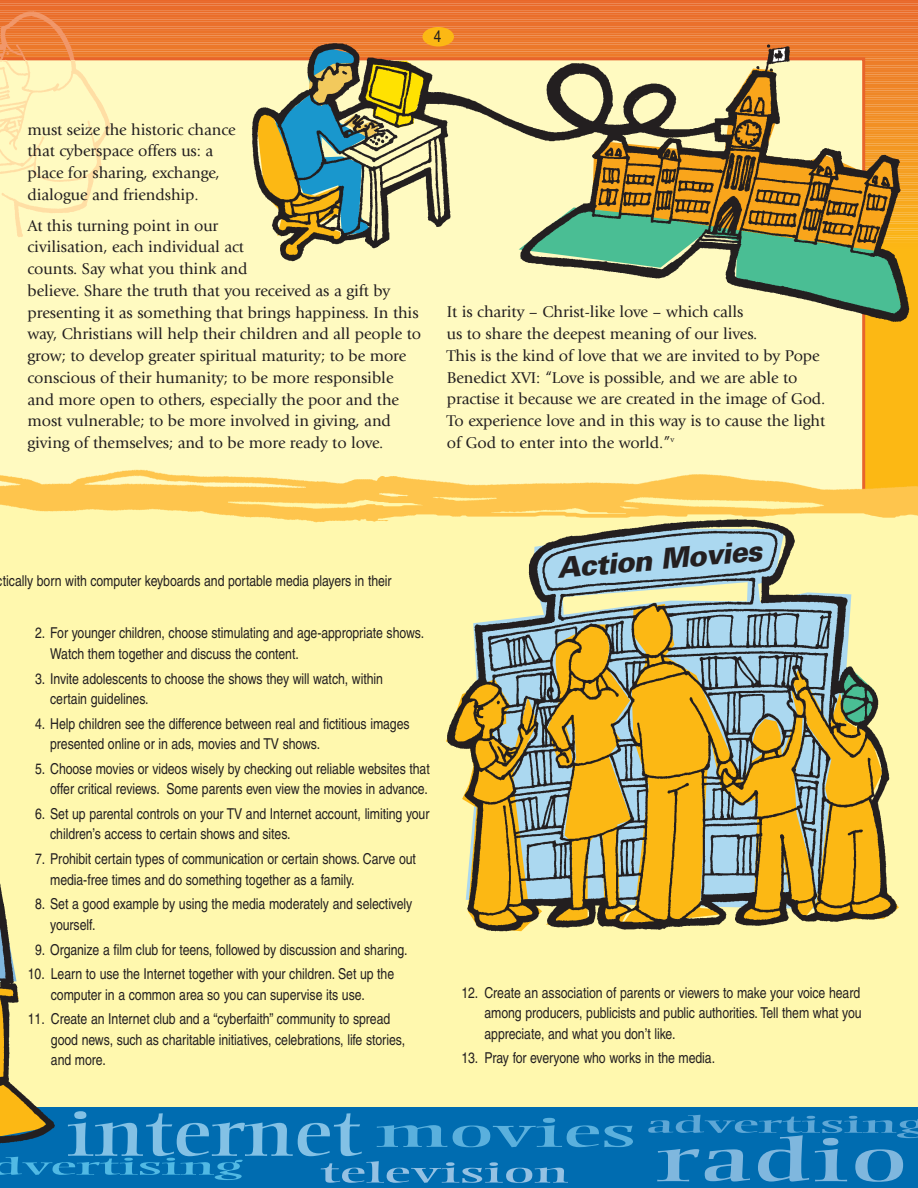
<style>
.page{position:relative;width:918px;height:1188px;background:#fff}
.page>*{position:absolute;margin:0;border:0;box-sizing:border-box;transform-origin:0 0}
.t1{font:64.35px "Ellington";color:#83c1e5;scale:1.41 1}
.t2{font:62.55px "Ellington";letter-spacing:.015em;color:#7fb7de;scale:1.84 1}
.t3{font:29.25px "Ellington";letter-spacing:-.005em;color:#94c1e3;scale:2.16 1}
.t4{font:italic 900 28.5px "Univers";color:#231f20}
.t5{font:24.6px "Ellington";letter-spacing:-.01em;color:#5ea7d6;scale:2.6 1}
.t6{font:24.6px "Ellington";letter-spacing:-.01em;color:#51b9e4;scale:2.6 1}
.t7{font:condensed 16.5px "Helvetica";color:#231f20}
.t8{font:16.35px/21.8px "Giovanni";letter-spacing:-.005em;color:#231f20}
.t9{font:condensed 15px/20.4px "Helvetica";letter-spacing:-.005em;color:#231f20}
.s1{font-size:42px;color:#5ab0dd}
</style>
<div class="page">
<svg style="left:0;top:0;width:918px;height:6px;background:#e96f32"></svg>
<svg style="left:0;top:5px;width:918px;height:8px;background:#ea7334"></svg>
<svg style="left:0;top:12px;width:918px;height:8px;background:#ea7536"></svg>
<svg style="left:0;top:19px;width:918px;height:8px;background:#eb7736"></svg>
<svg style="left:0;top:26px;width:918px;height:8px;background:#eb7a37"></svg>
<svg style="left:0;top:33px;width:918px;height:7px;background:#ec813e"></svg>
<svg style="left:0;top:40px;width:918px;height:7px"></svg>
<svg style="left:0;top:47px;width:918px;height:7px"></svg>
<svg style="left:0;top:53px;width:918px;height:8px"></svg>
<div style="left:0;top:57px;width:865px;height:407px;background:#fffac1"></div>
<img style="left:0;top:3px;width:115px;height:245px">
<div style="left:0;top:1107px;width:918px;height:81px;background:#006cb0"></div>
<img style="left:0;top:464px;width:918px;height:643px">
<div style="left:422px;top:27px;width:32px;height:19px;background:#fcb814;border-radius:50%"></div>
<img style="left:0;top:851px;width:73px;height:293px">
<img style="left:434px;top:507px;width:472px;height:449px">
<svg style="left:547px;top:536px;width:225px;height:79px;background:#a3bec0"></svg>
<img style="left:246px;top:36px;width:664px;height:293px">
<p class="t7" style="left:434px;top:30px;width:9px">4</p>
<p class="t8" style="left:27px;top:120px;width:210px">must seize the historic chance that cyberspace offers us: a place for sharing, exchange, dialogue and friendship.</p>
<p class="t8" style="left:27px;top:216px;width:395px">At this turning point in our<br>civilisation, each individual act<br>counts. Say what you think and<br>believe. Share the truth that you received as a gift by presenting it as something that brings happiness. In this way, Christians will help their children and all people to grow; to develop greater spiritual maturity; to be more conscious of their humanity; to be more responsible and more open to others, especially the poor and the most vulnerable; to be more involved in giving, and giving of themselves; and to be more ready to love.</p>
<p class="t8" style="left:447px;top:302px;width:380px">It is charity – Christ-like love – which calls<br>us to share the deepest meaning of our lives.<br>This is the kind of love that we are invited to by Pope Benedict XVI: “Love is possible, and we are able to practise it because we are created in the image of God.<br>To experience love and in this way is to cause the light of God to enter into the world.”<sup>v</sup></p>
<p class="t9" style="left:-3px;top:572px;width:396px">ctically born with computer keyboards and portable media players in their</p>
<h3 class="t4" style="left:556px;top:558px;width:207px;rotate:-5deg">Action Movies</h3>
<p class="t9" style="left:50px;top:624px;width:376px;text-indent:-15px">2. For younger children, choose stimulating and age-appropriate shows.<br>Watch them together and discuss the content.</p>
<p class="t9" style="left:50px;top:670px;width:334px;text-indent:-15px">3. Invite adolescents to choose the shows they will watch, within certain guidelines.</p>
<p class="t9" style="left:50px;top:715px;width:361px;text-indent:-15px">4. Help children see the difference between real and fictitious images presented online or in ads, movies and TV shows.</p>
<p class="t9" style="left:35px;top:760px;width:396px;text-align:right">5. Choose movies or videos wisely by checking out reliable websites that offer critical reviews. Some parents even view the movies in advance.</p>
<p class="t9" style="left:50px;top:805px;width:381px;text-indent:-15px">6. Set up parental controls on your TV and Internet account, limiting your children’s access to certain shows and sites.</p>
<p class="t9" style="left:50px;top:850px;width:367px;text-indent:-15px">7. Prohibit certain types of communication or certain shows. Carve out media-free times and do something together as a family.</p>
<p class="t9" style="left:50px;top:895px;width:364px;text-indent:-15px">8. Set a good example by using the media moderately and selectively yourself.</p>
<p class="t9" style="left:35px;top:940px;width:374px">9. Organize a film club for teens, followed by discussion and sharing.</p>
<p class="t9" style="left:28px;top:965px;width:368px;text-align:center">10. Learn to use the Internet together with your children. Set up the computer in a common area so you can supervise its use.</p>
<p class="t9" style="left:51px;top:1010px;width:356px;text-indent:-23px">11. Create an Internet club and a “cyberfaith” community to spread good news, such as charitable initiatives, celebrations, life stories, and more.</p>
<p class="t9" style="left:484px;top:984px;width:379px;text-align:justify;text-indent:-23px">12. Create an association of parents or viewers to make your voice heard among producers, publicists and public authorities. Tell them what you appreciate, and what you don’t like.</p>
<p class="t9" style="left:461px;top:1049px;width:255px">13. Pray for everyone who works in the media.</p>
<h1 class="t1" style="left:67px;top:1109px;width:405px">internet <span class="s1">movies</span></h1>
<h3 class="t6" style="left:-10px;top:1157px;width:98px">dvertising</h3>
<h3 class="t3" style="left:319px;top:1161px;width:117px">television</h3>
<h3 class="t5" style="left:645px;top:1115px;width:109px">advertising</h3>
<h2 class="t2" style="left:656px;top:1135px;width:138px">radio</h2>
</div>
